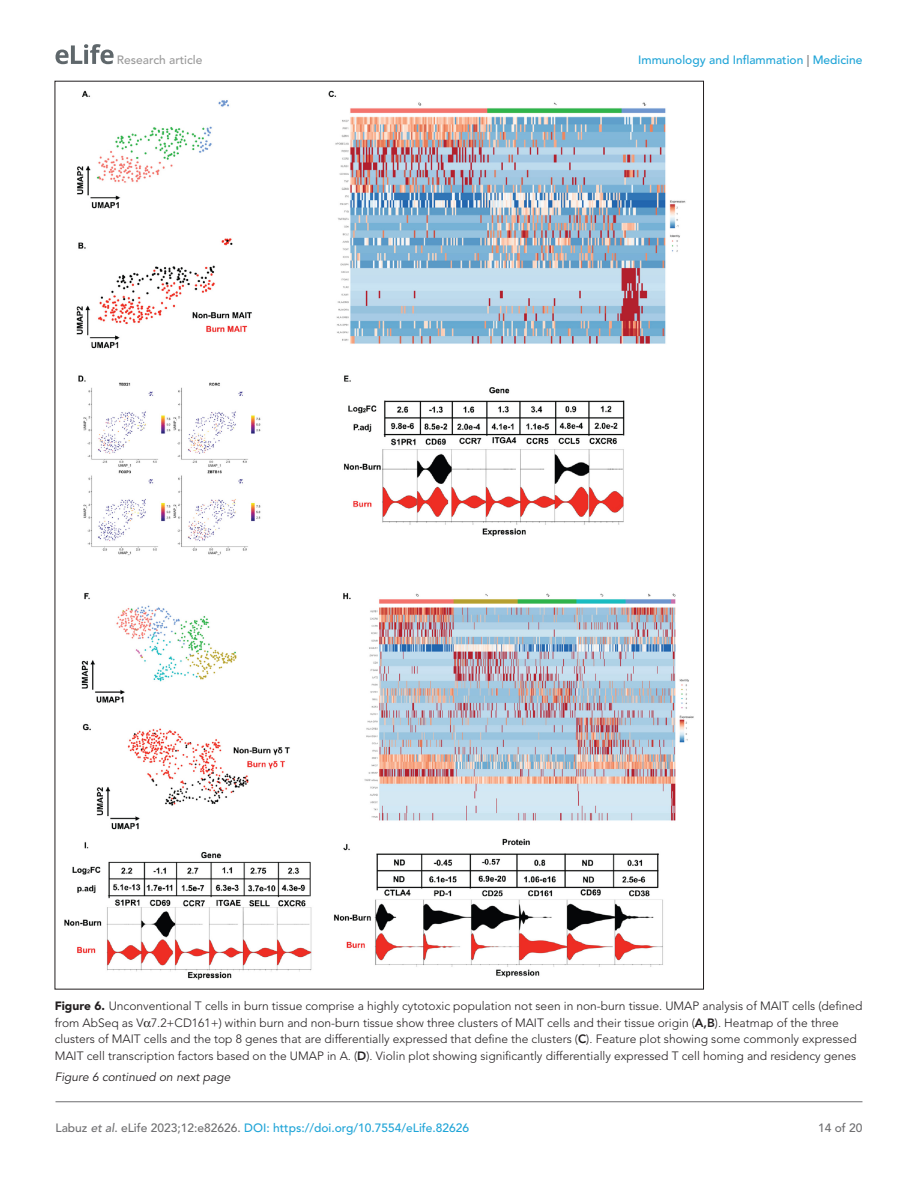
<style>
.page{position:relative;width:918px;height:1188px;background:#fff}
.page>*{position:absolute;margin:0;border:0;box-sizing:border-box;transform-origin:0 0}
.t1{font:300 12px/16.5px "Avenir LT Std";color:#231f20}
.t2{font:500 12px "Avenir LT Std";color:#1ea4d7}
.t3{font:italic 12px "Avenir LT Std";color:#231f20}
.t4{font:500 12px "Avenir LT Std";color:#9a9a9a}
.t5{font:500 12px "Avenir LT Std";color:#6e6e70}
.s1{color:#6e6e70}
.s2{font-weight:900}
.s3{font-weight:800}
.s4{font-style:italic;color:#6e6e70}
</style>
<div class="page">
<svg style="left:56px;top:44px;width:58px;height:20px"></svg>
<hr style="left:56px;top:1101px;width:806px;height:1px;background:#6e6e70">
<img style="left:64px;top:90px;width:630px;height:890px">
<p class="t4" style="left:117px;top:53px;width:87px">Research article</p>
<p class="t2" style="left:638px;top:53px;width:226px">Immunology and Inflammation <span class="s1">|</span> Medicine</p>
<p class="t1" style="left:55px;top:998px;width:809px"><span class="s2">Figure 6.</span> Unconventional T cells in burn tissue comprise a highly cytotoxic population not seen in non-burn tissue. UMAP analysis of MAIT cells (defined from AbSeq as V 7.2+CD161+) within burn and non-burn tissue show three clusters of MAIT cells and their tissue origin (<span class="s3">A,B</span>). Heatmap of the three clusters of MAIT cells and the top 8 genes that are differentially expressed that define the clusters (<span class="s3">C</span>). Feature plot showing some commonly expressed MAIT cell transcription factors based on the UMAP in A. (<span class="s3">D</span>). Violin plot showing significantly differentially expressed T cell homing and residency genes</p>
<p class="t3" style="left:55px;top:1070px;width:177px">Figure 6 continued on next page</p>
<p class="t2" style="left:56px;top:1121px;width:415px"><span class="s1">Labuz</span> <span class="s4">et al</span><span class="s1">. eLife 2023;12:e82626.</span> DOI: https://doi.org/10.7554/eLife.82626</p>
<p class="t5" style="left:818px;top:1121px;width:46px">14 of 20</p>
</div>
